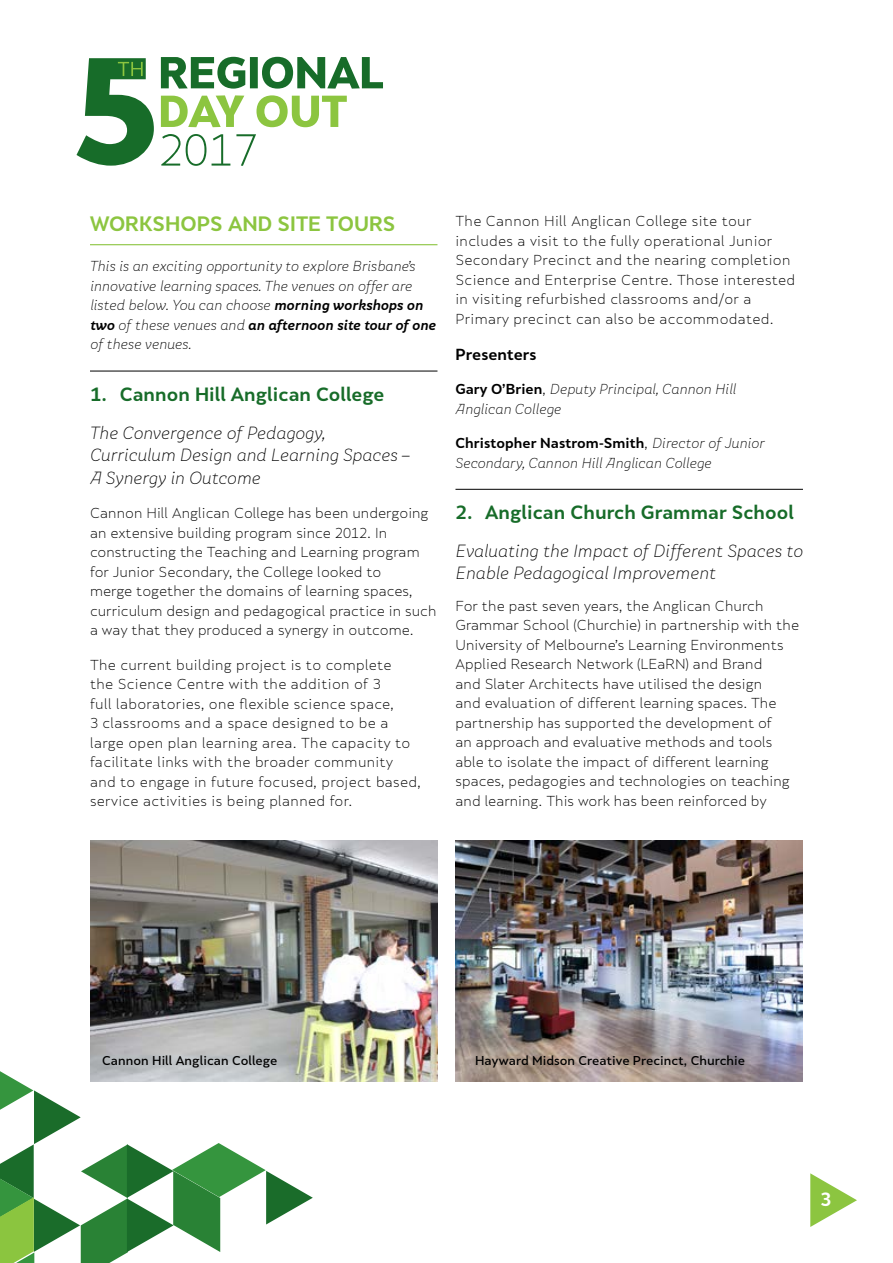
<style>
.page{position:relative;width:893px;height:1263px;background:#fff}
.page>*{position:absolute;margin:0;border:0;box-sizing:border-box;transform-origin:0 0}
.t1{font:700 19.5px "Skola Sans";color:#8cc540}
.t2{font:700 18px "Skola Sans";color:#176c29}
.t3{font:700 18px "Skola Sans";color:#fff}
.t4{font:italic 300 16.5px/22.5px "Skola Sans";color:#000}
.t5{font:700 15px "Skola Sans";color:#000}
.t6{font:300 13.5px/19.5px "Skola Sans";color:#000}
.t7{font:300 13.5px/19.5px "Skola Sans";letter-spacing:.02em;color:#000}
.t8{font:italic 300 13.5px/19.5px "Skola Sans";color:#000}
.t9{font:500 12px "Skola Sans";color:#000}
.s1{font-weight:700}
.s2{font-weight:700;font-style:normal}
.s3{font-style:normal}
</style>
<div class="page">
<svg style="left:0;top:1071px;width:313px;height:192px"></svg>
<svg style="left:810px;top:1173px;width:47px;height:54px"></svg>
<svg style="left:76px;top:58px;width:78px;height:108px"></svg>
<svg style="left:161px;top:134px;width:95px;height:32px"></svg>
<svg style="left:161px;top:95px;width:186px;height:32px"></svg>
<svg style="left:161px;top:57px;width:222px;height:32px"></svg>
<hr style="left:90px;top:244px;width:347px;height:1px;background:#8cc540">
<hr style="left:90px;top:371px;width:347px;height:1px;background:#000">
<hr style="left:455px;top:489px;width:348px;height:1px;background:#000">
<img style="left:90px;top:841px;width:347px;height:240px">
<img style="left:455px;top:841px;width:347px;height:240px">
<h1 class="t1" style="left:90px;top:211px;width:307px">WORKSHOPS AND SITE TOURS</h1>
<p class="t8" style="left:90px;top:257px;width:347px">This is an exciting opportunity to explore Brisbane’s innovative learning spaces. The venues on offer are listed below. You can choose <span class="s1">morning workshops on two</span> of these venues and <span class="s1">an afternoon site tour of one </span>of these venues.</p>
<h2 class="t2" style="left:90px;top:383px;width:296px">1. Cannon Hill Anglican College</h2>
<p class="t4" style="left:90px;top:421px;width:321px">The Convergence of Pedagogy,<br>Curriculum Design and Learning Spaces –<br>A Synergy in Outcome</p>
<p class="t6" style="left:90px;top:503px;width:348px">Cannon Hill Anglican College has been undergoing an extensive building program since 2012. In constructing the Teaching and Learning program for Junior Secondary, the College looked to<br>merge together the domains of learning spaces, curriculum design and pedagogical practice in such a way that they produced a synergy in outcome.</p>
<p class="t7" style="left:90px;top:655px;width:332px">The current building project is to complete<br>the Science Centre with the addition of 3<br>full laboratories, one flexible science space,<br>3 classrooms and a space designed to be a large open plan learning area. The capacity to facilitate links with the broader community and to engage in future focused, project based, service activities is being planned for.</p>
<p class="t7" style="left:455px;top:211px;width:341px">The Cannon Hill Anglican College site tour includes a visit to the fully operational Junior Secondary Precinct and the nearing completion Science and Enterprise Centre. Those interested in visiting refurbished classrooms and/or a Primary precinct can also be accommodated.</p>
<p class="t5" style="left:455px;top:345px;width:82px">Presenters</p>
<p class="t8" style="left:455px;top:379px;width:282px"><span class="s2">Gary O’Brien</span><span class="s3">,</span> Deputy Principal, Cannon Hill<br>Anglican College</p>
<p class="t8" style="left:455px;top:433px;width:311px"><span class="s2">Christopher Nastrom-Smith</span><span class="s3">,</span> Director of Junior<br>Secondary, Cannon Hill Anglican College</p>
<h2 class="t2" style="left:455px;top:502px;width:340px">2. Anglican Church Grammar School</h2>
<p class="t4" style="left:455px;top:540px;width:349px">Evaluating the Impact of Different Spaces to<br>Enable Pedagogical Improvement</p>
<p class="t6" style="left:455px;top:596px;width:345px">For the past seven years, the Anglican Church Grammar School (Churchie) in partnership with the University of Melbourne’s Learning Environments Applied Research Network (LEaRN) and Brand<br>and Slater Architects have utilised the design<br>and evaluation of different learning spaces. The partnership has supported the development of<br>an approach and evaluative methods and tools able to isolate the impact of different learning spaces, pedagogies and technologies on teaching and learning. This work has been reinforced by</p>
<p class="t9" style="left:102px;top:1053px;width:177px">Cannon Hill Anglican College</p>
<p class="t9" style="left:475px;top:1053px;width:271px">Hayward Midson Creative Precinct, Churchie</p>
<h2 class="t3" style="left:820px;top:1188px;width:13px">3</h2>
</div>
